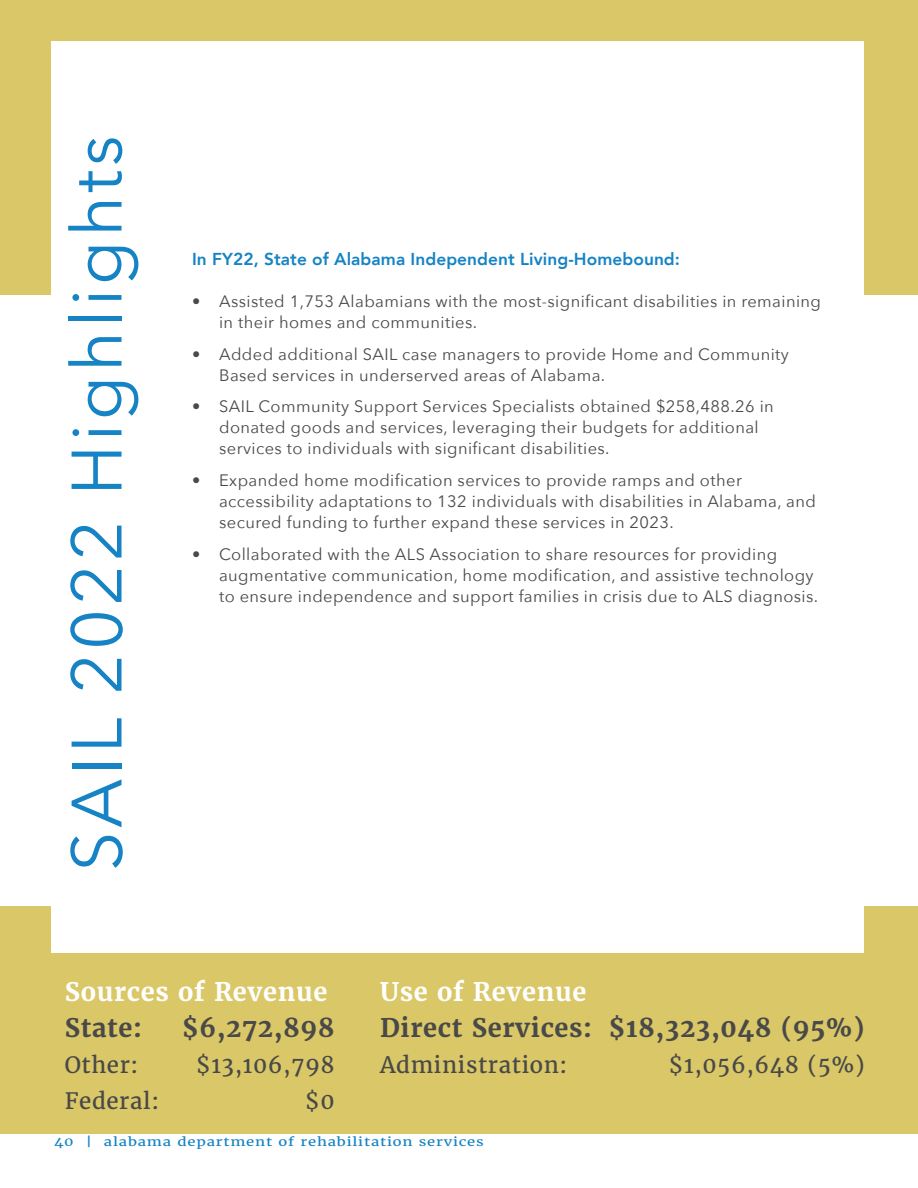
<style>
.page{position:relative;width:918px;height:1188px;background:#fff}
.page>*{position:absolute;margin:0;border:0;box-sizing:border-box;transform-origin:0 0}
.t1{font:70.5px "Avenir Next";letter-spacing:.05em;color:#1583c4}
.t2{font:700 25.5px "Merriweather";letter-spacing:.025em;color:#484948}
.t3{font:700 25.5px "Merriweather";letter-spacing:.025em;color:#fff}
.t4{font:22.5px "Merriweather";letter-spacing:.025em;color:#484948}
.t5{font:800 17.25px "Avenir";letter-spacing:.005em;color:#1583c4}
.t6{font:16.5px/21px "Avenir Next";letter-spacing:.025em;color:#484948}
.t7{font:12px "Merriweather";letter-spacing:.05em;color:#1583c4;scale:1.25 1}
</style>
<div class="page">
<div style="left:0;top:906px;width:918px;height:228px;background:#dac767"></div>
<div style="left:0;top:0;width:918px;height:294px;background:#dac767"></div>
<div style="left:51px;top:41px;width:813px;height:912px;background:#fff"></div>
<p class="t1" style="left:37px;top:871px;width:738px;rotate:-90deg">SAIL 2022 Highlights</p>
<p class="t5" style="left:192px;top:245px;width:489px">In FY22, State of Alabama Independent Living-Homebound:</p>
<p class="t6" style="left:219px;top:290px;width:603px;text-indent:-27px">• Assisted 1,753 Alabamians with the most-significant disabilities in remaining in their homes and communities.</p>
<p class="t6" style="left:219px;top:343px;width:571px;text-indent:-27px">• Added additional SAIL case managers to provide Home and Community<br>Based services in underserved areas of Alabama.</p>
<p class="t6" style="left:219px;top:395px;width:556px;text-indent:-27px">• SAIL Community Support Services Specialists obtained $258,488.26 in donated goods and services, leveraging their budgets for additional services to individuals with significant disabilities.</p>
<p class="t6" style="left:219px;top:469px;width:598px;text-indent:-27px">• Expanded home modification services to provide ramps and other accessibility adaptations to 132 individuals with disabilities in Alabama, and secured funding to further expand these services in 2023.</p>
<p class="t6" style="left:219px;top:543px;width:601px;text-indent:-27px">• Collaborated with the ALS Association to share resources for providing augmentative communication, home modification, and assistive technology to ensure independence and support families in crisis due to ALS diagnosis.</p>
<p class="t3" style="left:65px;top:976px;width:264px">Sources of Revenue</p>
<p class="t2" style="left:65px;top:1012px;width:79px">State:</p>
<p class="t2" style="left:182px;top:1012px;width:154px">$6,272,898</p>
<p class="t4" style="left:65px;top:1051px;width:75px">Other:</p>
<p class="t4" style="left:196px;top:1051px;width:141px">$13,106,798</p>
<p class="t4" style="left:65px;top:1087px;width:96px">Federal:</p>
<p class="t4" style="left:305px;top:1087px;width:31px">$0</p>
<p class="t3" style="left:380px;top:976px;width:208px">Use of Revenue</p>
<p class="t2" style="left:380px;top:1012px;width:486px">Direct Services: $18,323,048 (95%)</p>
<p class="t4" style="left:380px;top:1051px;width:189px">Administration:</p>
<p class="t4" style="left:669px;top:1051px;width:198px">$1,056,648 (5%)</p>
<p class="t7" style="left:54px;top:1134px;width:345px">40 | alabama department of rehabilitation services</p>
</div>
